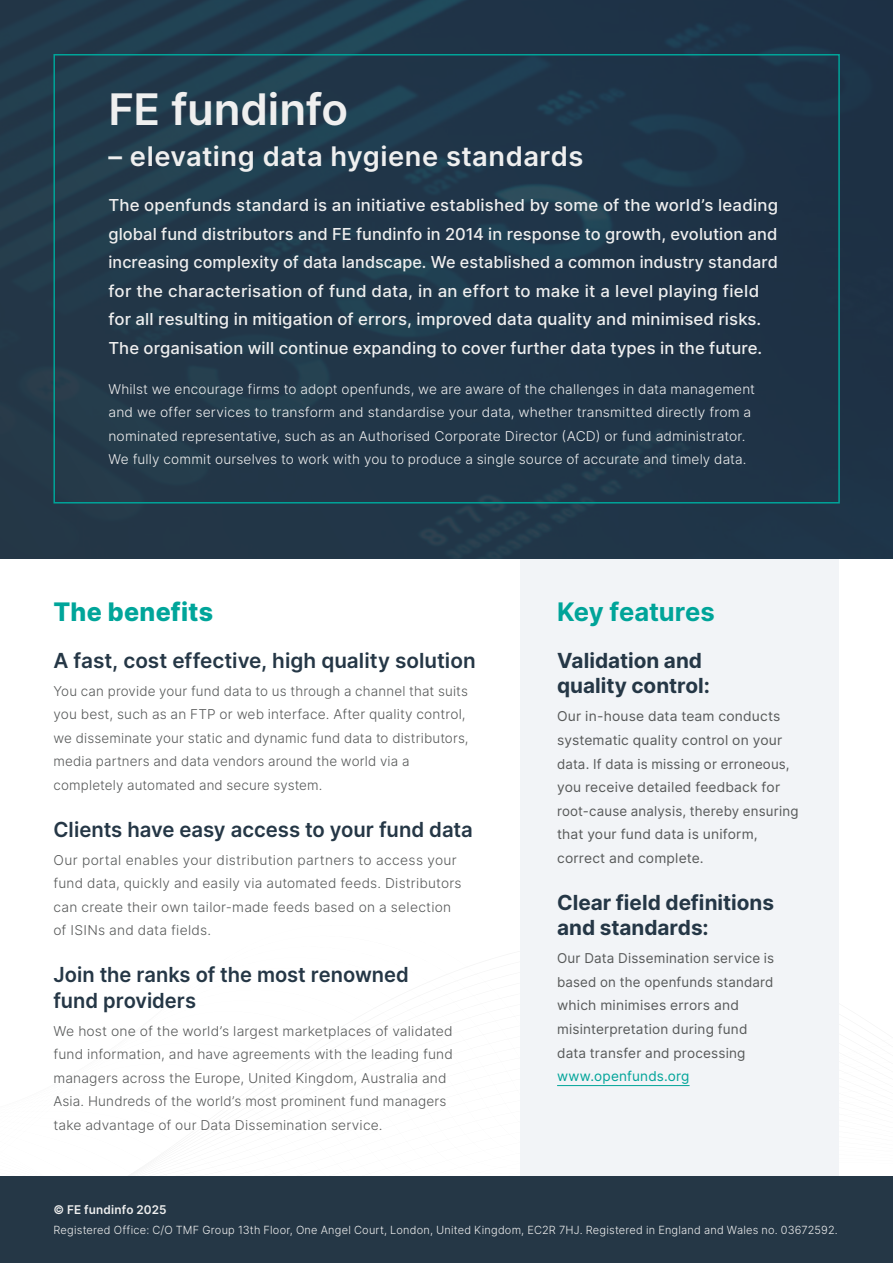
<style>
.page{position:relative;width:893px;height:1263px;background:#fff}
.page>*{position:absolute;margin:0;border:0;box-sizing:border-box;transform-origin:0 0}
.t1{font:600 43.5px "Inter";letter-spacing:-.01em;color:#efefef}
.t2{font:600 27px "Inter";letter-spacing:.015em;color:#efefef}
.t3{font:700 25.5px "Inter";letter-spacing:-.005em;color:#00a499}
.t4{font:800 25.5px "Inter";letter-spacing:.01em;color:#00a59a}
.t5{font:600 20.7px/25.5px "Inter";color:#253746}
.t6{font:700 20.7px/25.5px "Inter";color:#253746}
.t7{font:500 16.5px/28.5px "Inter";letter-spacing:.005em;color:#efefef}
.t8{font:13.65px/23.5px "Inter";letter-spacing:.015em;color:#575959}
.t9{font:13.65px "Inter";letter-spacing:.015em;color:#00a499}
.t10{font:300 13.5px/23.5px "Inter";letter-spacing:.01em;color:#575959}
.t11{font:300 13.5px/23.2px "Inter";letter-spacing:.01em;color:#efefef}
.t12{font:600 12px "Inter";letter-spacing:.015em;color:#efefef}
.t13{font:300 11.25px "Inter";letter-spacing:.02em;color:#efefef}
</style>
<div class="page">
<div style="left:520px;top:558px;width:319px;height:674px;background:#f2f4f7"></div>
<hr style="left:557px;top:1085px;width:133px;height:1px;background:#00a499">
<div style="left:0;top:1177px;width:893px;height:86px;background:#253746"></div>
<img style="left:1px;top:0;width:892px;height:558px">
<div style="left:53px;top:54px;width:787px;height:449px;border:2px solid #00a499"></div>
<h1 class="t1" style="left:108px;top:78px;width:241px">FE fundinfo</h1>
<h2 class="t2" style="left:108px;top:136px;width:477px">– elevating data hygiene standards</h2>
<p class="t7" style="left:108px;top:191px;width:671px">The openfunds standard is an initiative established by some of the world’s leading global fund distributors and FE fundinfo in 2014 in response to growth, evolution and increasing complexity of data landscape. We established a common industry standard for the characterisation of fund data, in an effort to make it a level playing field for all resulting in mitigation of errors, improved data quality and minimised risks.<br>The organisation will continue expanding to cover further data types in the future.</p>
<p class="t11" style="left:108px;top:377px;width:648px">Whilst we encourage firms to adopt openfunds, we are aware of the challenges in data management and we offer services to transform and standardise your data, whether transmitted directly from a nominated representative, such as an Authorised Corporate Director (ACD) or fund administrator.<br>We fully commit ourselves to work with you to produce a single source of accurate and timely data.</p>
<h3 class="t4" style="left:53px;top:593px;width:161px">The benefits</h3>
<h3 class="t5" style="left:53px;top:647px;width:424px">A fast, cost effective, high quality solution</h3>
<p class="t10" style="left:53px;top:679px;width:417px">You can provide your fund data to us through a channel that suits you best, such as an FTP or web interface. After quality control, we disseminate your static and dynamic fund data to distributors, media partners and data vendors around the world via a completely automated and secure system.</p>
<h3 class="t5" style="left:53px;top:816px;width:421px">Clients have easy access to your fund data</h3>
<p class="t10" style="left:53px;top:848px;width:410px">Our portal enables your distribution partners to access your fund data, quickly and easily via automated feeds. Distributors can create their own tailor-made feeds based on a selection of ISINs and data fields.</p>
<h3 class="t5" style="left:53px;top:961px;width:357px">Join the ranks of the most renowned fund providers</h3>
<p class="t10" style="left:53px;top:1019px;width:401px">We host one of the world’s largest marketplaces of validated fund information, and have agreements with the leading fund managers across the Europe, United Kingdom, Australia and Asia. Hundreds of the world’s most prominent fund managers take advantage of our Data Dissemination service.</p>
<h3 class="t3" style="left:557px;top:593px;width:159px">Key features</h3>
<h3 class="t6" style="left:557px;top:647px;width:154px">Validation and quality control:</h3>
<p class="t8" style="left:557px;top:704px;width:243px">Our in-house data team conducts systematic quality control on your data. If data is missing or erroneous, you receive detailed feedback for root-cause analysis, thereby ensuring that your fund data is uniform, correct and complete.</p>
<h3 class="t6" style="left:557px;top:889px;width:218px">Clear field definitions and standards:</h3>
<p class="t8" style="left:557px;top:946px;width:219px">Our Data Dissemination service is based on the openfunds standard which minimises errors and misinterpretation during fund data transfer and processing</p>
<p class="t9" style="left:557px;top:1066px;width:134px">www.openfunds.org</p>
<p class="t12" style="left:53px;top:1201px;width:115px">© FE fundinfo 2025</p>
<p class="t13" style="left:53px;top:1222px;width:786px">Registered Office: C/O TMF Group 13th Floor, One Angel Court, London, United Kingdom, EC2R 7HJ. Registered in England and Wales no. 03672592.</p>
</div>
